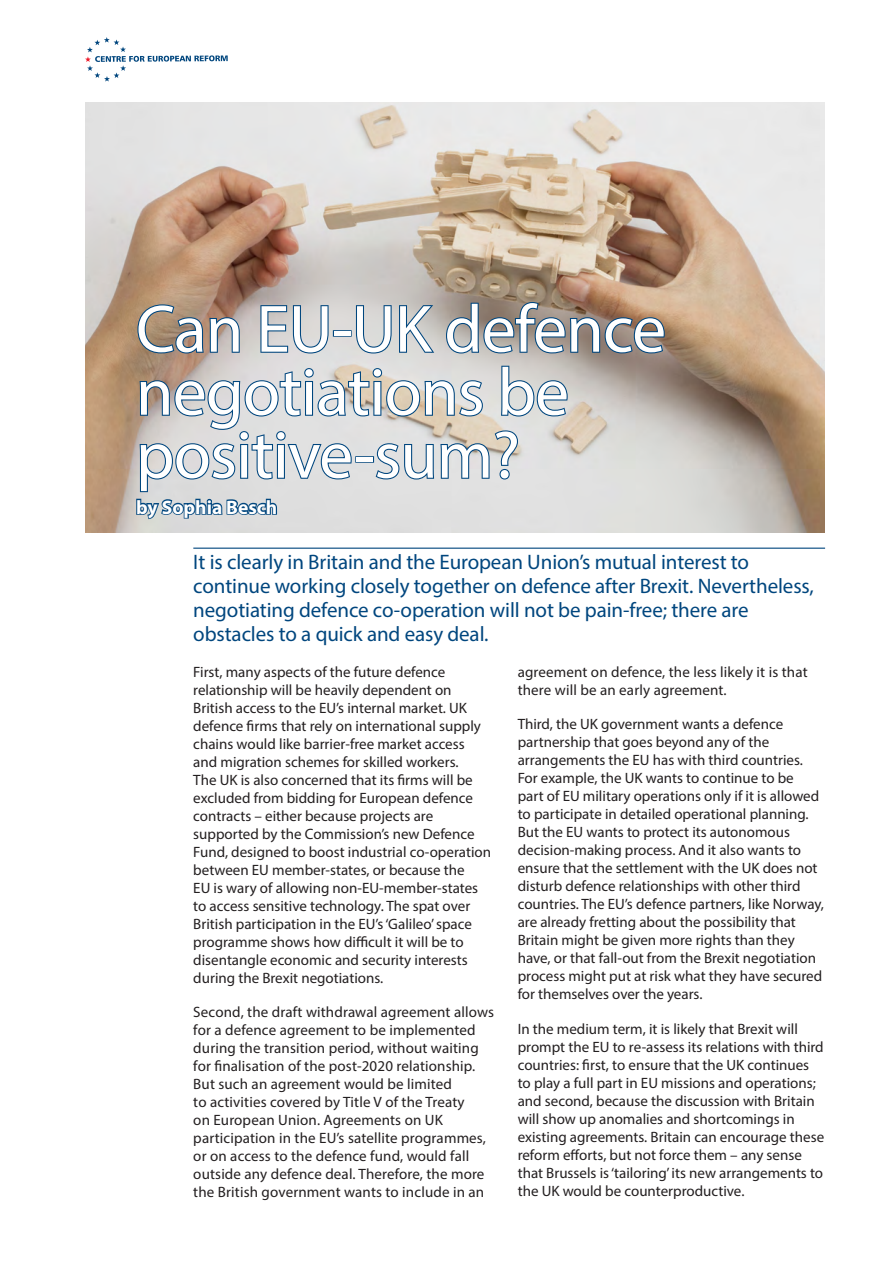
<style>
.page{position:relative;width:893px;height:1263px;background:#fff}
.page>*{position:absolute;margin:0;border:0;box-sizing:border-box;transform-origin:0 0}
.t1{font:67.5px/63px "Myriad Pro";letter-spacing:-.01em;color:#fff}
.t2{font:21px/24px "Myriad Pro";letter-spacing:-.005em;color:#00467e}
.t3{font:700 19.5px "Myriad Pro";color:#fff}
.t4{font:15px/18px "Myriad Pro";color:#231f20}
</style>
<div class="page">
<svg style="left:85px;top:37px;width:143px;height:45px"></svg>
<img style="left:85px;top:102px;width:740px;height:430px">
<svg style="left:136px;top:303px;width:105px;height:52px;background:#8a827c"></svg>
<svg style="left:259px;top:304px;width:71px;height:51px;background:#9fafbc"></svg>
<div style="left:333px;top:330px;width:19px;height:7px;border:2px solid #00467e"></div>
<svg style="left:355px;top:304px;width:81px;height:51px;background:#a4b2bd"></svg>
<svg style="left:445px;top:301px;width:221px;height:54px;background:#7e7f81"></svg>
<svg style="left:135px;top:365px;width:434px;height:168px;background:#bbc2c8"></svg>
<hr style="left:193px;top:548px;width:632px;height:1px;background:#00467e">
<p class="t1" style="left:136px;top:296px;width:532px">Can EU-UK defence negotiations be positive-sum?</p>
<p class="t3" style="left:136px;top:494px;width:143px">by Sophia Besch</p>
<p class="t2" style="left:193px;top:549px;width:622px">It is clearly in Britain and the European Union’s mutual interest to continue working closely together on defence after Brexit. Nevertheless, negotiating defence co-operation will not be pain-free; there are obstacles to a quick and easy deal.</p>
<p class="t4" style="left:193px;top:662px;width:299px">First, many aspects of the future defence relationship will be heavily dependent on British access to the EU’s internal market. UK defence firms that rely on international supply chains would like barrier-free market access and migration schemes for skilled workers.<br>The UK is also concerned that its firms will be excluded from bidding for European defence contracts – either because projects are supported by the Commission’s new Defence Fund, designed to boost industrial co-operation between EU member-states, or because the<br>EU is wary of allowing non-EU-member-states to access sensitive technology. The spat over British participation in the EU’s ‘Galileo’ space programme shows how difficult it will be to disentangle economic and security interests during the Brexit negotiations.</p>
<p class="t4" style="left:193px;top:1003px;width:302px">Second, the draft withdrawal agreement allows for a defence agreement to be implemented during the transition period, without waiting for finalisation of the post-2020 relationship.<br>But such an agreement would be limited<br>to activities covered by Title V of the Treaty<br>on European Union. Agreements on UK participation in the EU’s satellite programmes, or on access to the defence fund, would fall outside any defence deal. Therefore, the more the British government wants to include in an</p>
<p class="t4" style="left:518px;top:662px;width:291px">agreement on defence, the less likely it is that there will be an early agreement.</p>
<p class="t4" style="left:518px;top:715px;width:308px">Third, the UK government wants a defence partnership that goes beyond any of the arrangements the EU has with third countries.<br>For example, the UK wants to continue to be<br>part of EU military operations only if it is allowed to participate in detailed operational planning.<br>But the EU wants to protect its autonomous decision-making process. And it also wants to ensure that the settlement with the UK does not disturb defence relationships with other third countries. The EU’s defence partners, like Norway, are already fretting about the possibility that Britain might be given more rights than they have, or that fall-out from the Brexit negotiation process might put at risk what they have secured for themselves over the years.</p>
<p class="t4" style="left:518px;top:1019px;width:308px">In the medium term, it is likely that Brexit will prompt the EU to re-assess its relations with third countries: first, to ensure that the UK continues to play a full part in EU missions and operations; and second, because the discussion with Britain will show up anomalies and shortcomings in existing agreements. Britain can encourage these reform efforts, but not force them – any sense that Brussels is ‘tailoring’ its new arrangements to the UK would be counterproductive.</p>
</div>
